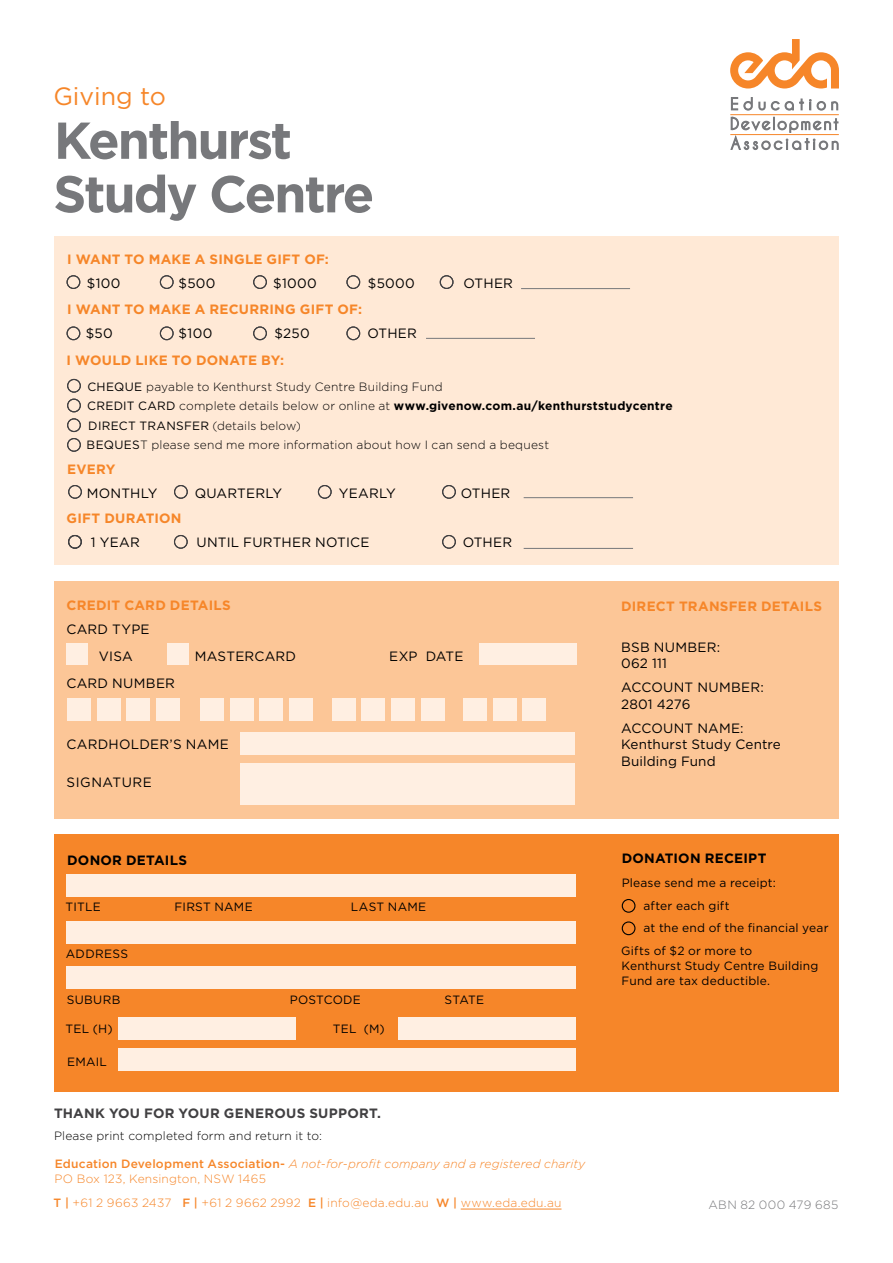
<style>
.page{position:relative;width:893px;height:1263px;background:#fff}
.page>*{position:absolute;margin:0;border:0;box-sizing:border-box;transform-origin:0 0}
.t1{font:700 51.75px/53.6px "Gotham HTF";letter-spacing:-.04em;color:#77787b}
.t2{font:25.05px "Gotham HTF";color:#f68629}
.t3{font:13.5px/16.5px "Gotham HTF";letter-spacing:.015em;color:#000}
.t4{font:700 13.5px "Gotham HTF";letter-spacing:.02em;color:#f68629}
.t5{font:700 13.5px "Gotham HTF";letter-spacing:.02em;color:#414042}
.t6{font:700 13.5px "Gotham HTF";letter-spacing:.02em;color:#000}
.t7{font:13.5px "Gotham HTF";letter-spacing:.04em;color:#000}
.t8{font:300 12px/19.2px "Gotham HTF";letter-spacing:.015em;color:#000}
.t9{font:12px/15px "Gotham HTF";letter-spacing:.015em;color:#000}
.t10{font:italic 300 12px/15px "Gotham HTF";letter-spacing:.01em;color:#f68629}
.t11{font:300 12px "Gotham HTF";letter-spacing:.025em;color:#f68629}
.t12{font:300 12px "Gotham HTF";letter-spacing:.03em;color:#77787b}
.s1{font-weight:400}
.s2{font-weight:700}
.s3{font-weight:500;font-style:normal}
.s4{font-style:normal}
.s5{font-weight:500}
</style>
<div class="page">
<div style="left:54px;top:581px;width:785px;height:237px;background:#fcc697"></div>
<div style="left:54px;top:237px;width:784px;height:328px;background:#ffe9d6"></div>
<div style="left:54px;top:834px;width:785px;height:258px;background:#f68629"></div>
<hr style="left:426px;top:338px;width:109px;height:1px;background:#77787b">
<hr style="left:521px;top:288px;width:109px;height:1px;background:#77787b">
<hr style="left:524px;top:497px;width:109px;height:1px;background:#77787b">
<hr style="left:524px;top:548px;width:109px;height:1px;background:#77787b">
<svg style="left:731px;top:117px;width:107px;height:33px"></svg>
<svg style="left:731px;top:97px;width:7px;height:13px"></svg>
<svg style="left:759px;top:102px;width:6px;height:8px"></svg>
<svg style="left:771px;top:101px;width:8px;height:9px"></svg>
<svg style="left:744px;top:97px;width:8px;height:13px"></svg>
<svg style="left:785px;top:99px;width:26px;height:11px"></svg>
<svg style="left:817px;top:101px;width:21px;height:9px"></svg>
<svg style="left:730px;top:39px;width:109px;height:50px"></svg>
<hr style="left:730px;top:114px;width:109px;height:1px;background:#f68629">
<hr style="left:730px;top:134px;width:109px;height:1px;background:#f68629">
<hr style="left:461px;top:1209px;width:100px;height:1px;background:#f68629">
<div style="left:622px;top:921px;width:13px;height:14px;border:1px solid #000;border-radius:50%"></div>
<div style="left:622px;top:899px;width:13px;height:14px;border:1px solid #000;border-radius:50%"></div>
<div style="left:67px;top:644px;width:21px;height:21px;background:#ffefe2"></div>
<div style="left:167px;top:644px;width:21px;height:21px;background:#ffefe2"></div>
<div style="left:479px;top:643px;width:98px;height:22px;background:#ffefe2"></div>
<div style="left:67px;top:874px;width:509px;height:22px;background:#ffefe2"></div>
<div style="left:67px;top:921px;width:509px;height:22px;background:#ffefe2"></div>
<div style="left:118px;top:1049px;width:458px;height:22px;background:#ffefe2"></div>
<div style="left:398px;top:1017px;width:178px;height:22px;background:#ffefe2"></div>
<div style="left:67px;top:967px;width:509px;height:22px;background:#ffefe2"></div>
<div style="left:118px;top:1017px;width:178px;height:22px;background:#ffefe2"></div>
<div style="left:240px;top:763px;width:335px;height:41px;background:#ffefe2"></div>
<div style="left:240px;top:732px;width:335px;height:22px;background:#ffefe2"></div>
<div style="left:67px;top:698px;width:24px;height:22px;background:#ffefe2"></div>
<div style="left:97px;top:698px;width:23px;height:22px;background:#ffefe2"></div>
<div style="left:126px;top:698px;width:24px;height:22px;background:#ffefe2"></div>
<div style="left:156px;top:698px;width:23px;height:22px;background:#ffefe2"></div>
<div style="left:200px;top:698px;width:24px;height:22px;background:#ffefe2"></div>
<div style="left:230px;top:698px;width:23px;height:22px;background:#ffefe2"></div>
<div style="left:259px;top:698px;width:24px;height:22px;background:#ffefe2"></div>
<div style="left:289px;top:698px;width:23px;height:22px;background:#ffefe2"></div>
<div style="left:332px;top:698px;width:23px;height:22px;background:#ffefe2"></div>
<div style="left:362px;top:698px;width:23px;height:22px;background:#ffefe2"></div>
<div style="left:391px;top:698px;width:24px;height:22px;background:#ffefe2"></div>
<div style="left:421px;top:698px;width:23px;height:22px;background:#ffefe2"></div>
<div style="left:463px;top:698px;width:24px;height:22px;background:#ffefe2"></div>
<div style="left:493px;top:698px;width:23px;height:22px;background:#ffefe2"></div>
<div style="left:522px;top:698px;width:24px;height:22px;background:#ffefe2"></div>
<div style="left:68px;top:535px;width:14px;height:14px;border:1px solid #414042;border-radius:50%"></div>
<div style="left:174px;top:535px;width:14px;height:14px;border:1px solid #414042;border-radius:50%"></div>
<div style="left:67px;top:275px;width:13px;height:14px;border:1px solid #414042;border-radius:50%"></div>
<div style="left:160px;top:275px;width:14px;height:14px;border:1px solid #414042;border-radius:50%"></div>
<div style="left:253px;top:275px;width:14px;height:14px;border:1px solid #414042;border-radius:50%"></div>
<div style="left:346px;top:275px;width:14px;height:14px;border:1px solid #414042;border-radius:50%"></div>
<div style="left:440px;top:275px;width:13px;height:14px;border:1px solid #414042;border-radius:50%"></div>
<div style="left:67px;top:399px;width:14px;height:13px;border:1px solid #414042;border-radius:50%"></div>
<div style="left:67px;top:379px;width:14px;height:14px;border:1px solid #414042;border-radius:50%"></div>
<div style="left:67px;top:418px;width:14px;height:14px;border:1px solid #414042;border-radius:50%"></div>
<div style="left:67px;top:438px;width:14px;height:14px;border:1px solid #414042;border-radius:50%"></div>
<div style="left:67px;top:326px;width:13px;height:14px;border:1px solid #414042;border-radius:50%"></div>
<div style="left:160px;top:326px;width:14px;height:14px;border:1px solid #414042;border-radius:50%"></div>
<div style="left:253px;top:326px;width:14px;height:14px;border:1px solid #414042;border-radius:50%"></div>
<div style="left:346px;top:326px;width:14px;height:14px;border:1px solid #414042;border-radius:50%"></div>
<div style="left:68px;top:485px;width:14px;height:14px;border:1px solid #414042;border-radius:50%"></div>
<div style="left:318px;top:485px;width:14px;height:14px;border:1px solid #414042;border-radius:50%"></div>
<div style="left:174px;top:485px;width:14px;height:14px;border:1px solid #414042;border-radius:50%"></div>
<div style="left:442px;top:485px;width:14px;height:14px;border:1px solid #414042;border-radius:50%"></div>
<div style="left:442px;top:535px;width:14px;height:14px;border:1px solid #414042;border-radius:50%"></div>
<h2 class="t2" style="left:53px;top:83px;width:114px">Giving to</h2>
<h1 class="t1" style="left:53px;top:112px;width:323px">Kenthurst<br>Study Centre</h1>
<p class="t4" style="left:67px;top:251px;width:263px">I WANT TO MAKE A SINGLE GIFT OF:</p>
<p class="t3" style="left:87px;top:275px;width:35px">$100</p>
<p class="t3" style="left:179px;top:275px;width:38px">$500</p>
<p class="t3" style="left:273px;top:275px;width:45px">$1000</p>
<p class="t3" style="left:368px;top:275px;width:49px">$5000</p>
<p class="t3" style="left:463px;top:275px;width:51px">OTHER</p>
<p class="t4" style="left:67px;top:302px;width:297px">I WANT TO MAKE A RECURRING GIFT OF:</p>
<p class="t3" style="left:86px;top:325px;width:28px">$50</p>
<p class="t3" style="left:179px;top:325px;width:35px">$100</p>
<p class="t3" style="left:274px;top:325px;width:37px">$250</p>
<p class="t3" style="left:367px;top:325px;width:51px">OTHER</p>
<p class="t4" style="left:67px;top:352px;width:219px">I WOULD LIKE TO DONATE BY:</p>
<p class="t8" style="left:86px;top:377px;width:588px"><span class="s1">CHEQUE</span> payable to Kenthurst Study Centre Building Fund<br><span class="s1">CREDIT CARD</span> complete details below or online at <span class="s2">www.givenow.com.au/kenthurststudycentre </span><span class="s1">DIRECT TRANSFER</span> (details below)<br><span class="s1">BEQUES</span>T please send me more information about how I can send a bequest</p>
<p class="t4" style="left:67px;top:461px;width:50px">EVERY</p>
<p class="t3" style="left:87px;top:484px;width:72px">MONTHLY</p>
<p class="t3" style="left:195px;top:484px;width:89px">QUARTERLY</p>
<p class="t3" style="left:339px;top:484px;width:59px">YEARLY</p>
<p class="t3" style="left:461px;top:484px;width:51px">OTHER</p>
<p class="t4" style="left:67px;top:511px;width:117px">GIFT DURATION</p>
<p class="t3" style="left:91px;top:534px;width:50px">1 YEAR</p>
<p class="t3" style="left:196px;top:534px;width:175px">UNTIL FURTHER NOTICE</p>
<p class="t3" style="left:463px;top:534px;width:51px">OTHER</p>
<p class="t4" style="left:67px;top:598px;width:166px">CREDIT CARD DETAILS</p>
<p class="t3" style="left:99px;top:616px;width:52px;line-height:27px;text-indent:-33px">CARD TYPE<br>VISA</p>
<p class="t3" style="left:195px;top:648px;width:103px">MASTERCARD</p>
<p class="t3" style="left:389px;top:648px;width:76px">EXP DATE</p>
<p class="t3" style="left:66px;top:675px;width:110px">CARD NUMBER</p>
<p class="t3" style="left:67px;top:736px;width:164px">CARDHOLDER’S NAME</p>
<p class="t7" style="left:67px;top:775px;width:87px">SIGNATURE</p>
<p class="t6" style="left:67px;top:852px;width:121px">DONOR DETAILS</p>
<p class="t9" style="left:66px;top:899px;width:37px">TITLE</p>
<p class="t9" style="left:175px;top:899px;width:80px">FIRST NAME</p>
<p class="t9" style="left:351px;top:899px;width:77px">LAST NAME</p>
<p class="t9" style="left:66px;top:946px;width:64px">ADDRESS</p>
<p class="t9" style="left:67px;top:992px;width:55px">SUBURB</p>
<p class="t9" style="left:290px;top:992px;width:73px">POSTCODE</p>
<p class="t9" style="left:445px;top:992px;width:41px">STATE</p>
<p class="t9" style="left:66px;top:1021px;width:48px">TEL (H)</p>
<p class="t9" style="left:333px;top:1021px;width:53px">TEL (M)</p>
<p class="t9" style="left:67px;top:1054px;width:41px">EMAIL</p>
<p class="t4" style="left:621px;top:599px;width:203px">DIRECT TRANSFER DETAILS</p>
<p class="t3" style="left:621px;top:639px;width:101px">BSB NUMBER:<br>062 111</p>
<p class="t3" style="left:621px;top:679px;width:144px">ACCOUNT NUMBER:<br>2801 4276</p>
<p class="t3" style="left:621px;top:720px;width:161px">ACCOUNT NAME:<br>Kenthurst Study Centre<br>Building Fund</p>
<p class="t6" style="left:622px;top:850px;width:146px">DONATION RECEIPT</p>
<p class="t9" style="left:622px;top:875px;width:156px">Please send me a receipt:</p>
<p class="t9" style="left:643px;top:898px;width:88px">after each gift</p>
<p class="t9" style="left:643px;top:920px;width:187px">at the end of the financial year</p>
<p class="t9" style="left:621px;top:943px;width:133px">Gifts of $2 or more to</p>
<p class="t9" style="left:622px;top:958px;width:198px">Kenthurst Study Centre Building<br>Fund are tax deductible.</p>
<p class="t5" style="left:54px;top:1105px;width:329px">THANK YOU FOR YOUR GENEROUS SUPPORT.</p>
<p class="t8" style="left:54px;top:1126px;width:270px">Please print completed form and return it to:</p>
<p class="t10" style="left:55px;top:1157px;width:532px"><span class="s3">Education Development Association-</span> A not-for-profit company and a registered charity<br><span class="s4">PO Box 123, Kensington, NSW 1465</span></p>
<p class="t11" style="left:54px;top:1197px;width:509px"><span class="s5">T |</span> +61 2 9663 2437 <span class="s5">F |</span> +61 2 9662 2992 <span class="s5">E |</span> info@eda.edu.au <span class="s5">W |</span> www.eda.edu.au</p>
<p class="t12" style="left:709px;top:1198px;width:131px">ABN 82 000 479 685</p>
</div>
